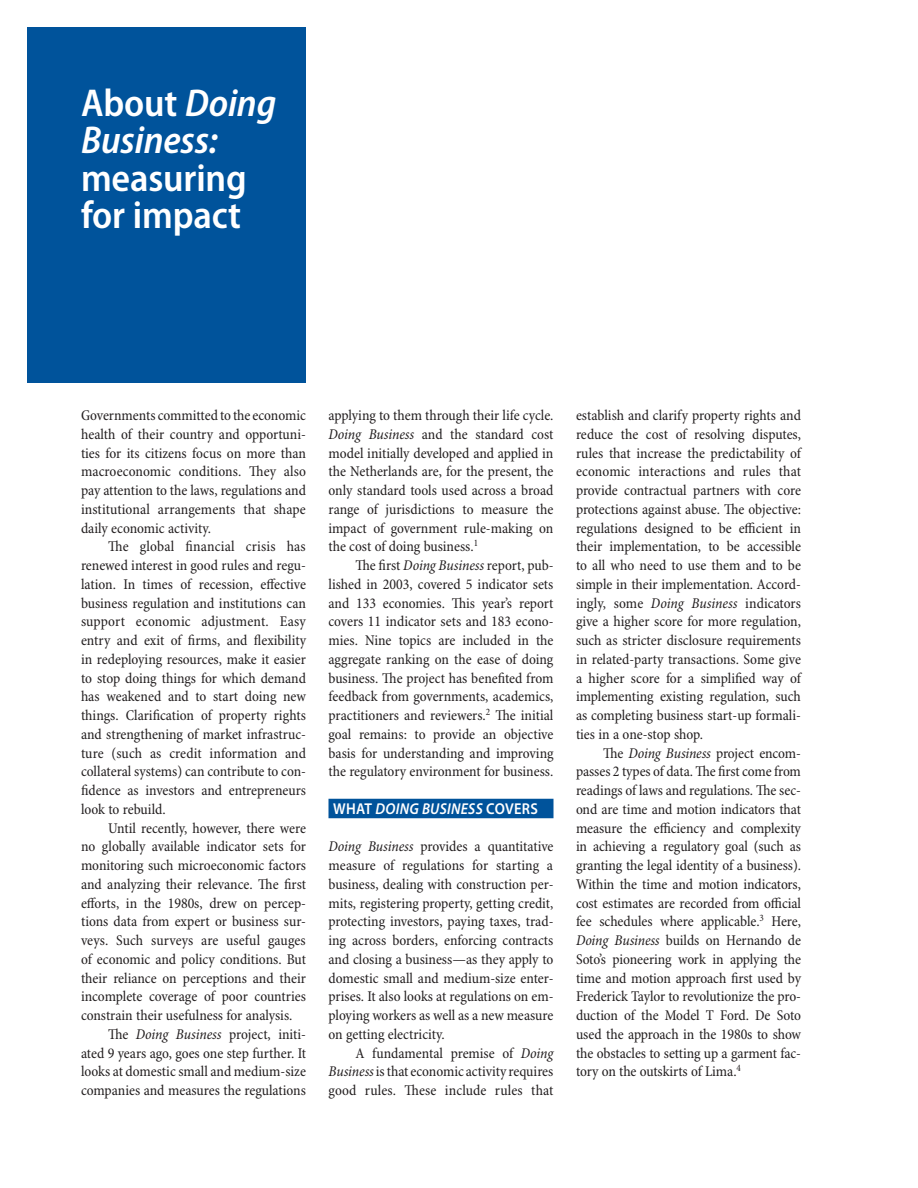
<style>
.page{position:relative;width:918px;height:1188px;background:#fff}
.page>*{position:absolute;margin:0;border:0;box-sizing:border-box;transform-origin:0 0}
.t1{font:italic 600 semi-condensed 39px/37.5px "Myriad Pro";letter-spacing:-.005em;color:#fff}
.t2{font:600 semi-condensed 39px/37.5px "Myriad Pro";letter-spacing:-.005em;color:#fff}
.t3{font:italic 600 15.75px "Myriad Pro";letter-spacing:.02em;color:#fff;scale:.92 1}
.t4{font:condensed 15px/18.8px "Minion Pro";color:#231f20;text-align:justify}
.s1{font-style:normal}
.s2{font-style:italic}
</style>
<div class="page">
<div style="left:27px;top:27px;width:279px;height:356px;background:#00539b"></div>
<div style="left:328px;top:799px;width:226px;height:19px;background:#00539b"></div>
<h1 class="t1" style="left:81px;top:84px;width:197px"><span class="s1">About</span> Doing<br>Business:</h1>
<h1 class="t2" style="left:81px;top:161px;width:167px">measuring for impact</h1>
<p class="t4" style="left:81px;top:407px;width:227px">Governments committed to the economic health of their country and opportuni&shy;ties for its citizens focus on more than macro economic conditions. They also pay attention to the laws, regulations and institutional arrangements that shape daily economic activity.</p>
<p class="t4" style="left:81px;top:538px;width:227px;text-indent:27px">The global financial crisis has renewed interest in good rules and regu&shy;lation. In times of recession, effective business regulation and institutions can support economic adjustment. Easy entry and exit of firms, and flexibility in redeploying resources, make it easier to stop doing things for which demand has weakened and to start doing new things. Clarification of property rights and strengthening of market infrastruc&shy;ture (such as credit information and collateral systems) can contribute to con&shy;fidence as investors and entrepreneurs look to rebuild.</p>
<p class="t4" style="left:108px;top:820px;width:200px">Until recently, however, there were</p>
<p class="t4" style="left:81px;top:838px;width:227px">no globally available indicator sets for</p>
<p class="t4" style="left:81px;top:857px;width:226px">monitoring such microeconomic factors</p>
<p class="t4" style="left:81px;top:876px;width:227px">and analyzing their relevance. The first</p>
<p class="t4" style="left:81px;top:895px;width:226px">efforts, in the 1980s, drew on percep-</p>
<p class="t4" style="left:81px;top:913px;width:226px">tions data from expert or business sur-</p>
<p class="t4" style="left:81px;top:932px;width:226px">veys. Such surveys are useful gauges</p>
<p class="t4" style="left:81px;top:951px;width:227px">of economic and policy conditions. But</p>
<p class="t4" style="left:81px;top:970px;width:227px">their reliance on perceptions and their</p>
<p class="t4" style="left:81px;top:988px;width:227px">incomplete coverage of poor countries</p>
<p class="t4" style="left:81px;top:1007px;width:213px">constrain their usefulness for analysis.</p>
<p class="t4" style="left:108px;top:1026px;width:200px">The <span class="s2">Doing Business</span> project, initi-</p>
<p class="t4" style="left:81px;top:1045px;width:227px">ated 9 years ago, goes one step further. It</p>
<p class="t4" style="left:81px;top:1063px;width:226px">looks at domestic small and medium-size</p>
<p class="t4" style="left:81px;top:1082px;width:226px">companies and measures the regulations</p>
<p class="t4" style="left:329px;top:407px;width:227px">applying to them through their life cycle.<br><span class="s2">Doing Business</span> and the standard cost model initially developed and applied in the Netherlands are, for the present, the only standard tools used across a broad range of jurisdictions to measure the impact of government rule-making on the cost of doing business.<sup>1</sup></p>
<p class="t4" style="left:329px;top:557px;width:227px;text-indent:27px">The first <span class="s2">Doing Business</span> report, pub&shy;lished in 2003, covered 5 indicator sets and 133 economies. This year’s report covers 11 indicator sets and 183 econo&shy;mies. Nine topics are included in the aggregate ranking on the ease of doing business. The project has benefited from feedback from governments, academics, practitioners and reviewers.<sup>2</sup> The initial goal remains: to provide an objective basis for understanding and improving the regulatory environment for business.</p>
<p class="t3" style="left:333px;top:799px;width:224px"><span class="s1">WHAT</span> DOING BUSINESS <span class="s1">COVERS</span></p>
<p class="t4" style="left:329px;top:838px;width:227px"><span class="s2">Doing Business</span> provides a quantitative measure of regulations for starting a business, dealing with construction per&shy;mits, registering property, getting credit, protecting investors, paying taxes, trad&shy;ing across borders, enforcing contracts and closing a business—as they apply to domestic small and medium-size enter&shy;prises. It also looks at regulations on em&shy;ploying workers as well as a new measure on getting electricity.</p>
<p class="t4" style="left:329px;top:1045px;width:227px;text-indent:27px">A fundamental premise of <span class="s2">Doing Business</span> is that economic activity requires good rules. These include rules that</p>
<p class="t4" style="left:576px;top:407px;width:227px">establish and clarify property rights and reduce the cost of resolving disputes, rules that increase the predictability of economic interactions and rules that provide contractual partners with core protections against abuse. The objective: regulations designed to be efficient in their implementation, to be accessible to all who need to use them and to be simple in their implementation. Accord&shy;ingly, some <span class="s2">Doing Business</span> indicators give a higher score for more regulation, such as stricter disclosure requirements in related-party transactions. Some give a higher score for a simplified way of implementing existing regulation, such as completing business start-up formali&shy;ties in a one-stop shop.</p>
<p class="t4" style="left:576px;top:745px;width:227px;text-indent:27px">The <span class="s2">Doing Business</span> project encom&shy;passes 2 types of data. The first come from readings of laws and regulations. The sec&shy;ond are time and motion indicators that measure the efficiency and complexity in achieving a regulatory goal (such as granting the legal identity of a business).<br>Within the time and motion indicators, cost estimates are recorded from official fee schedules where applicable.<sup>3</sup> Here, <span class="s2">Doing Business</span> builds on Hernando de Soto’s pioneering work in applying the time and motion approach first used by Frederick Taylor to revolutionize the pro&shy;duction of the Model T Ford. De Soto used the approach in the 1980s to show the obstacles to setting up a garment fac&shy;tory on the outskirts of Lima.<sup>4</sup></p>
</div>
